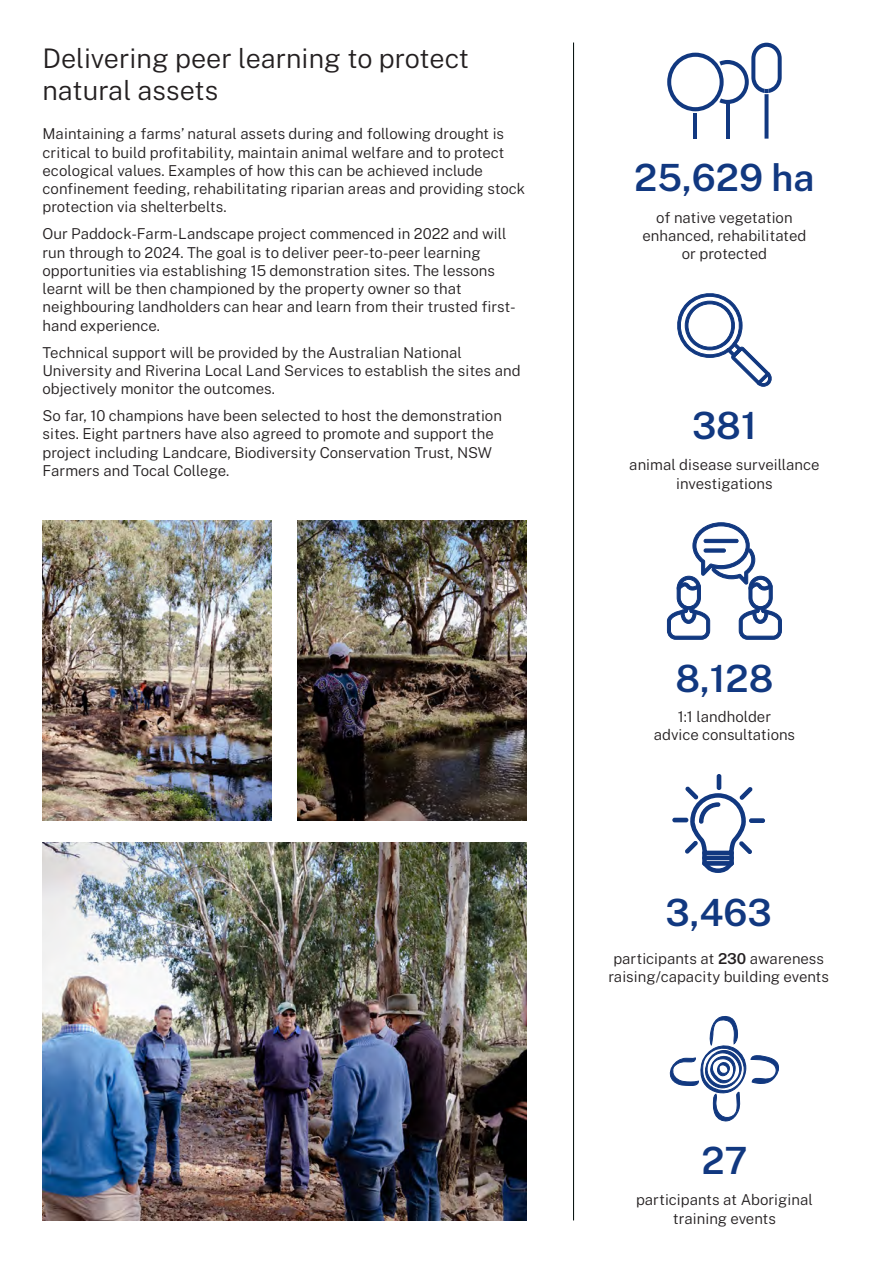
<style>
.page{position:relative;width:893px;height:1263px;background:#fff}
.page>*{position:absolute;margin:0;border:0;box-sizing:border-box;transform-origin:0 0}
.Body{font:600 37.5px "Public Sans";color:#113880}
.Heading_2{font:300 27px/31.5px "Public Sans";color:#231f20}
.Body-2{font:300 15px/18.3px "Public Sans";color:#231f20;text-align:center}
.s1{font-weight:600}
</style>
<div class="page">
<hr style="left:573px;top:43px;width:1px;height:1177px;background:#0b1614">
<svg style="left:670px;top:1016px;width:109px;height:105px"></svg>
<img style="left:43px;top:521px;width:228px;height:300px">
<img style="left:298px;top:521px;width:228px;height:300px">
<img style="left:43px;top:842px;width:483px;height:378px">
<svg style="left:667px;top:43px;width:115px;height:96px"></svg>
<svg style="left:677px;top:293px;width:95px;height:94px"></svg>
<svg style="left:667px;top:522px;width:115px;height:118px"></svg>
<div style="left:717px;top:774px;width:4px;height:16px;border:2px solid #113880;border-radius:2px"></div>
<div style="left:749px;top:818px;width:16px;height:5px;border:2px solid #113880;border-radius:2px"></div>
<div style="left:672px;top:818px;width:16px;height:4px;border:2px solid #113880;border-radius:2px"></div>
<svg style="left:683px;top:785px;width:71px;height:88px"></svg>
<p class="Heading_2" style="left:43px;top:41px;width:428px">Delivering peer learning to protect natural assets</p>
<p class="Body-2" style="left:43px;top:124px;width:484px;text-align:left">Maintaining a farms’ natural assets during and following drought is critical to build profitability, maintain animal welfare and to protect ecological values. Examples of how this can be achieved include confinement feeding, rehabilitating riparian areas and providing stock protection via shelterbelts.</p>
<p class="Body-2" style="left:43px;top:224px;width:475px;text-align:left">Our Paddock-Farm-Landscape project commenced in 2022 and will run through to 2024. The goal is to deliver peer-to-peer learning opportunities via establishing 15 demonstration sites. The lessons learnt will be then championed by the property owner so that neighbouring landholders can hear and learn from their trusted first&shy;hand experience.</p>
<p class="Body-2" style="left:43px;top:342px;width:480px;text-align:left">Technical support will be provided by the Australian National<br>University and Riverina Local Land Services to establish the sites and objectively monitor the outcomes.</p>
<p class="Body-2" style="left:43px;top:405px;width:461px;text-align:left">So far, 10 champions have been selected to host the demonstration sites. Eight partners have also agreed to promote and support the project including Landcare, Biodiversity Conservation Trust, NSW Farmers and Tocal College.</p>
<p class="Body" style="left:634px;top:150px;width:182px">25,629 ha</p>
<p class="Body-2" style="left:642px;top:207px;width:165px">of native vegetation enhanced, rehabilitated or protected</p>
<p class="Body" style="left:692px;top:398px;width:66px">381</p>
<p class="Body-2" style="left:629px;top:455px;width:192px">animal disease surveillance investigations</p>
<p class="Body" style="left:675px;top:651px;width:100px">8,128</p>
<p class="Body-2" style="left:654px;top:706px;width:143px">1:1 landholder advice consultations</p>
<p class="Body" style="left:665px;top:885px;width:108px">3,463</p>
<p class="Body-2" style="left:608px;top:948px;width:222px">participants at <span class="s1">230</span> awareness raising/capacity building events</p>
<p class="Body" style="left:701px;top:1133px;width:48px">27</p>
<p class="Body-2" style="left:636px;top:1190px;width:178px">participants at Aboriginal training events</p>
</div>
